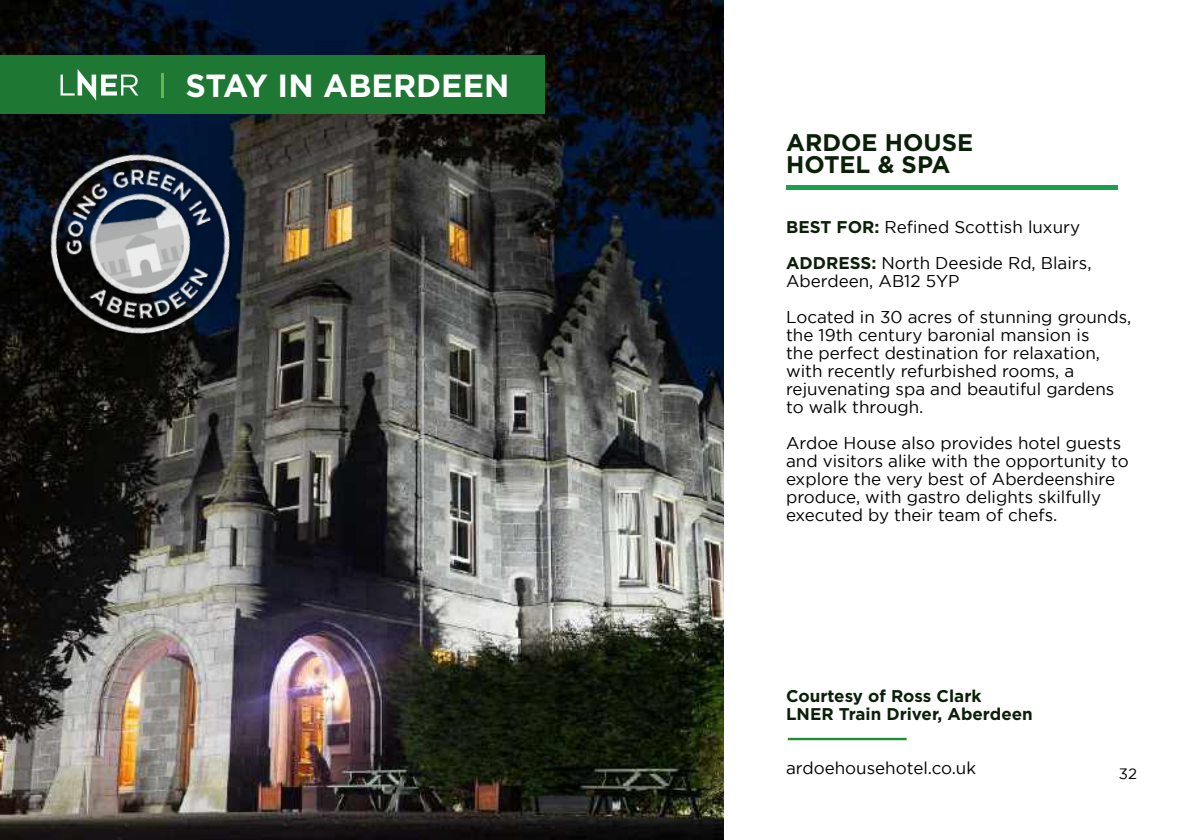
<style>
.page{position:relative;width:1191px;height:840px;background:#fff}
.page>*{position:absolute;margin:0;border:0;box-sizing:border-box;transform-origin:0 0}
.t1{font:700 32px "Gotham";color:#fff}
.t2{font:700 24px/22px "Gotham";color:#0b2009}
.t3{font:17px/18px "Gotham";color:#000}
.t4{font:700 17px/18px "Gotham";color:#0b2009}
.t5{font:15px "Gotham";color:#000}
.s1{font-weight:700;color:#0b2009}
</style>
<div class="page">
<img style="left:0;top:0;width:723px;height:839px">
<hr style="left:786px;top:185px;width:331px;height:4px;background:#19a04e">
<hr style="left:788px;top:737px;width:118px;height:2px;background:#1d8d38">
<div style="left:0;top:55px;width:544px;height:59px;background:#1e7833"></div>
<svg style="left:61px;top:69px;width:77px;height:30px"></svg>
<hr style="left:161px;top:73px;width:3px;height:25px;background:#69b650">
<img style="left:0;top:99px;width:285px;height:290px">
<h1 class="t1" style="left:185px;top:64px;width:325px">STAY IN ABERDEEN</h1>
<h2 class="t2" style="left:786px;top:132px;width:188px">ARDOE HOUSE<br>HOTEL &amp; SPA</h2>
<p class="t3" style="left:786px;top:208px;width:307px;line-height:36px"><span class="s1">BEST FOR:</span> Refined Scottish luxury<br><span class="s1">ADDRESS:</span> North Deeside Rd, Blairs,</p>
<p class="t3" style="left:786px;top:262px;width:347px;line-height:36px">Aberdeen, AB12 5YP<br>Located in 30 acres of stunning grounds,</p>
<p class="t3" style="left:786px;top:325px;width:330px">the 19th century baronial mansion is the perfect destination for relaxation, with recently refurbished rooms, a rejuvenating spa and beautiful gardens to walk through.</p>
<p class="t3" style="left:786px;top:433px;width:344px">Ardoe House also provides hotel guests and visitors alike with the opportunity to explore the very best of Aberdeenshire produce, with gastro delights skilfully executed by their team of chefs.</p>
<p class="t4" style="left:786px;top:686px;width:248px">Courtesy of Ross Clark<br>LNER Train Driver, Aberdeen</p>
<p class="t3" style="left:786px;top:757px;width:191px">ardoehousehotel.co.uk</p>
<p class="t5" style="left:1119px;top:764px;width:20px">32</p>
</div>
